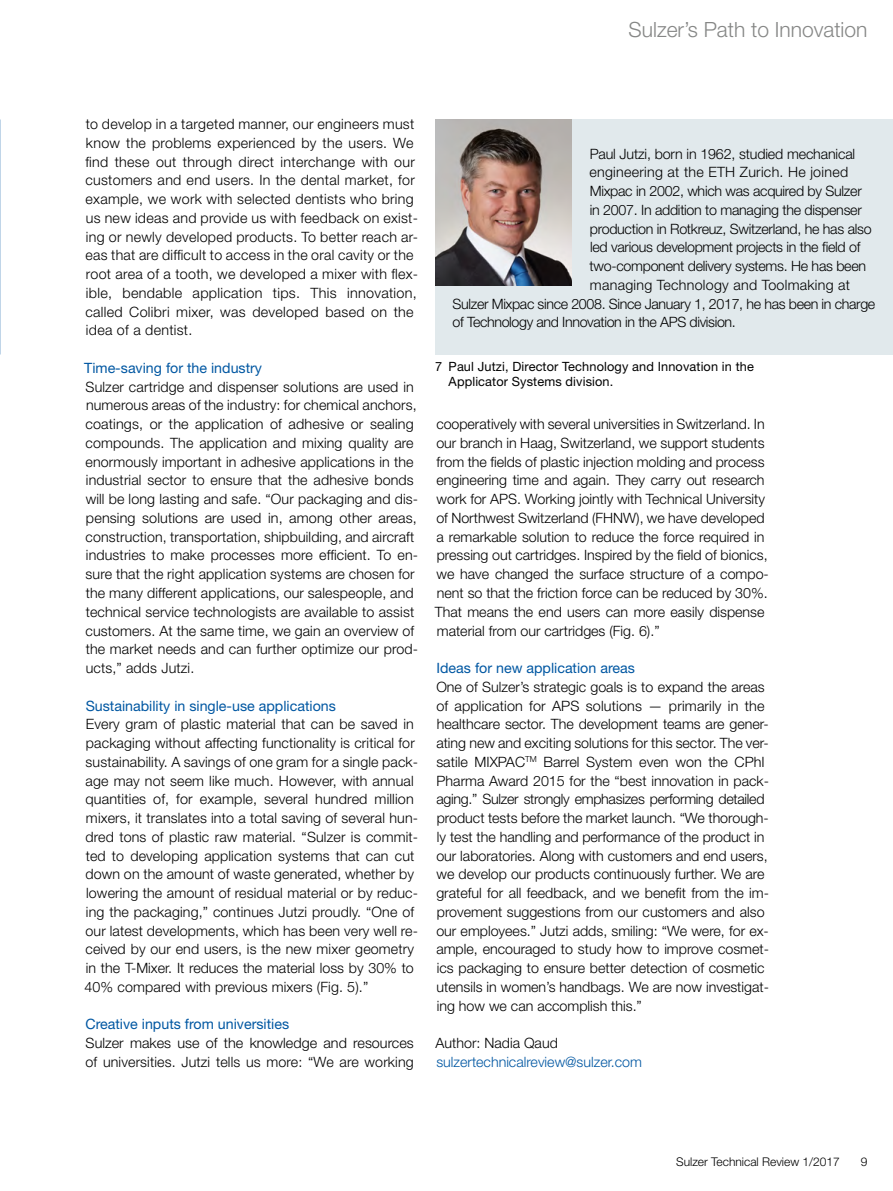
<style>
.page{position:relative;width:893px;height:1191px;background:#fff}
.page>*{position:absolute;margin:0;border:0;box-sizing:border-box;transform-origin:0 0}
.t1{font:300 21px "Helvetica Neue LT Std";color:#868786}
.t2{font:300 14.25px/18.8px "Helvetica Neue LT Std";letter-spacing:.01em;color:#000}
.t3{font:300 14.25px "Helvetica Neue LT Std";letter-spacing:-.02em;color:#000}
.t4{font:14.25px "Helvetica Neue LT Std";color:#0057a2}
.t5{font:300 14.25px "Helvetica Neue LT Std";letter-spacing:-.025em;color:#000}
.t6{font:300 14.25px "Helvetica Neue LT Std";letter-spacing:-.01em;color:#000}
.t7{font:300 14.25px "Helvetica Neue LT Std";color:#0057a2}
.t8{font:12.75px/15px "Helvetica Neue LT Std";letter-spacing:.01em;color:#000}
.t9{font:300 12px "Helvetica Neue LT Std";color:#000}
</style>
<div class="page">
<div style="left:436px;top:119px;width:457px;height:235px;background:#e1e9ec"></div>
<img style="left:436px;top:119px;width:136px;height:166px">
<h1 class="t1" style="left:629px;top:17px;width:240px">Sulzer’s Path to Innovation</h1>
<p class="t2" style="left:85px;top:114px;width:334px">to develop in a targeted manner, our engineers must know the problems experienced by the users. We find these out through direct interchange with our customers and end users. In the dental market, for example, we work with selected dentists who bring us new ideas and provide us with feedback on exist&shy;ing or newly developed products. To better reach ar&shy;eas that are difficult to access in the oral cavity or the root area of a tooth, we developed a mixer with flex&shy;ible, bendable application tips. This innovation, called Colibri mixer, was developed based on the idea of a dentist.</p>
<p class="t4" style="left:84px;top:359px;width:179px">Time-saving for the industry</p>
<p class="t2" style="left:86px;top:377px;width:334px">Sulzer cartridge and dispenser solutions are used in numerous areas of the industry: for chemical anchors, coatings, or the application of adhesive or sealing compounds. The application and mixing quality are enormously important in adhesive applications in the industrial sector to ensure that the adhesive bonds will be long lasting and safe. “Our packaging and dis&shy;pensing solutions are used in, among other areas, construction, transportation, shipbuilding, and aircraft industries to make processes more efficient. To en&shy;sure that the right application systems are chosen for the many different applications, our salespeople, and technical service technologists are available to assist customers. At the same time, we gain an overview of the market needs and can further optimize our prod&shy;ucts,” adds Jutzi.</p>
<p class="t4" style="left:86px;top:697px;width:252px">Sustainability in single-use applications</p>
<p class="t2" style="left:84px;top:714px;width:335px">Every gram of plastic material that can be saved in packaging without affecting functionality is critical for sustainability. A savings of one gram for a single pack&shy;age may not seem like much. However, with annual quantities of, for example, several hundred million mixers, it translates into a total saving of several hun&shy;dred tons of plastic raw material. “Sulzer is commit&shy;ted to developing application systems that can cut down on the amount of waste generated, whether by lowering the amount of residual material or by reduc&shy;ing the packaging,” continues Jutzi proudly. “One of our latest developments, which has been very well re&shy;ceived by our end users, is the new mixer geometry in the T-Mixer. It reduces the material loss by 30% to 40% compared with previous mixers (Fig. 5).”</p>
<p class="t4" style="left:85px;top:1015px;width:205px">Creative inputs from universities</p>
<p class="t2" style="left:86px;top:1033px;width:330px">Sulzer makes use of the knowledge and resources of universities. Jutzi tells us more: “We are working</p>
<p class="t6" style="left:590px;top:145px;width:267px">Paul Jutzi, born in 1962, studied mechanical</p>
<p class="t2" style="left:589px;top:163px;width:260px">engineering at the ETH Zurich. He joined</p>
<p class="t3" style="left:590px;top:182px;width:274px">Mixpac in 2002, which was acquired by Sulzer</p>
<p class="t3" style="left:590px;top:201px;width:273px">in 2007. In addition to managing the dispenser</p>
<p class="t3" style="left:590px;top:220px;width:283px">production in Rotkreuz, Switzerland, he has also</p>
<p class="t3" style="left:590px;top:239px;width:272px">led various development projects in the field of</p>
<p class="t3" style="left:590px;top:257px;width:278px">two-component delivery systems. He has been</p>
<p class="t2" style="left:590px;top:275px;width:262px">managing Technology and Toolmaking at</p>
<p class="t5" style="left:453px;top:295px;width:424px">Sulzer Mixpac since 2008. Since January 1, 2017, he has been in charge</p>
<p class="t5" style="left:452px;top:314px;width:285px">of Technology and Innovation in the APS division.</p>
<p class="t8" style="left:449px;top:358px;width:307px;text-indent:-13px">7 Paul Jutzi, Director Technology and Innovation in the<br>Applicator Systems division.</p>
<p class="t2" style="left:435px;top:414px;width:335px">cooperatively with several universities in Switzerland. In our branch in Haag, Switzerland, we support students from the fields of plastic injection molding and process engineering time and again. They carry out research work for APS. Working jointly with Technical University of Northwest Switzerland (FHNW), we have developed a remarkable solution to reduce the force required in pressing out cartridges. Inspired by the field of bionics, we have changed the surface structure of a compo&shy;nent so that the friction force can be reduced by 30%.<br>That means the end users can more easily dispense material from our cartridges (Fig. 6).”</p>
<p class="t4" style="left:436px;top:659px;width:200px">Ideas for new application areas</p>
<p class="t2" style="left:436px;top:677px;width:334px">One of Sulzer’s strategic goals is to expand the areas of application for APS solutions — primarily in the healthcare sector. The development teams are gener&shy;ating new and exciting solutions for this sector. The ver&shy;satile MIXPAC<sup>TM</sup> Barrel System even won the CPhI Pharma Award 2015 for the “best innovation in pack&shy;aging.” Sulzer strongly emphasizes performing detailed product tests before the market launch. “We thorough&shy;ly test the handling and performance of the product in our laboratories. Along with customers and end users, we develop our products continuously further. We are grateful for all feedback, and we benefit from the im&shy;provement suggestions from our customers and also our employees.” Jutzi adds, smiling: “We were, for ex&shy;ample, encouraged to study how to improve cosmet&shy;ics packaging to ensure better detection of cosmetic utensils in women’s handbags. We are now investigat&shy;ing how we can accomplish this.”</p>
<p class="t2" style="left:436px;top:1033px;width:124px">Author: Nadia Qaud</p>
<p class="t7" style="left:436px;top:1053px;width:207px">sulzertechnicalreview@sulzer.com</p>
<p class="t9" style="left:676px;top:1153px;width:165px">Sulzer Technical Review 1/2017</p>
<p class="t9" style="left:861px;top:1153px;width:8px">9</p>
</div>
